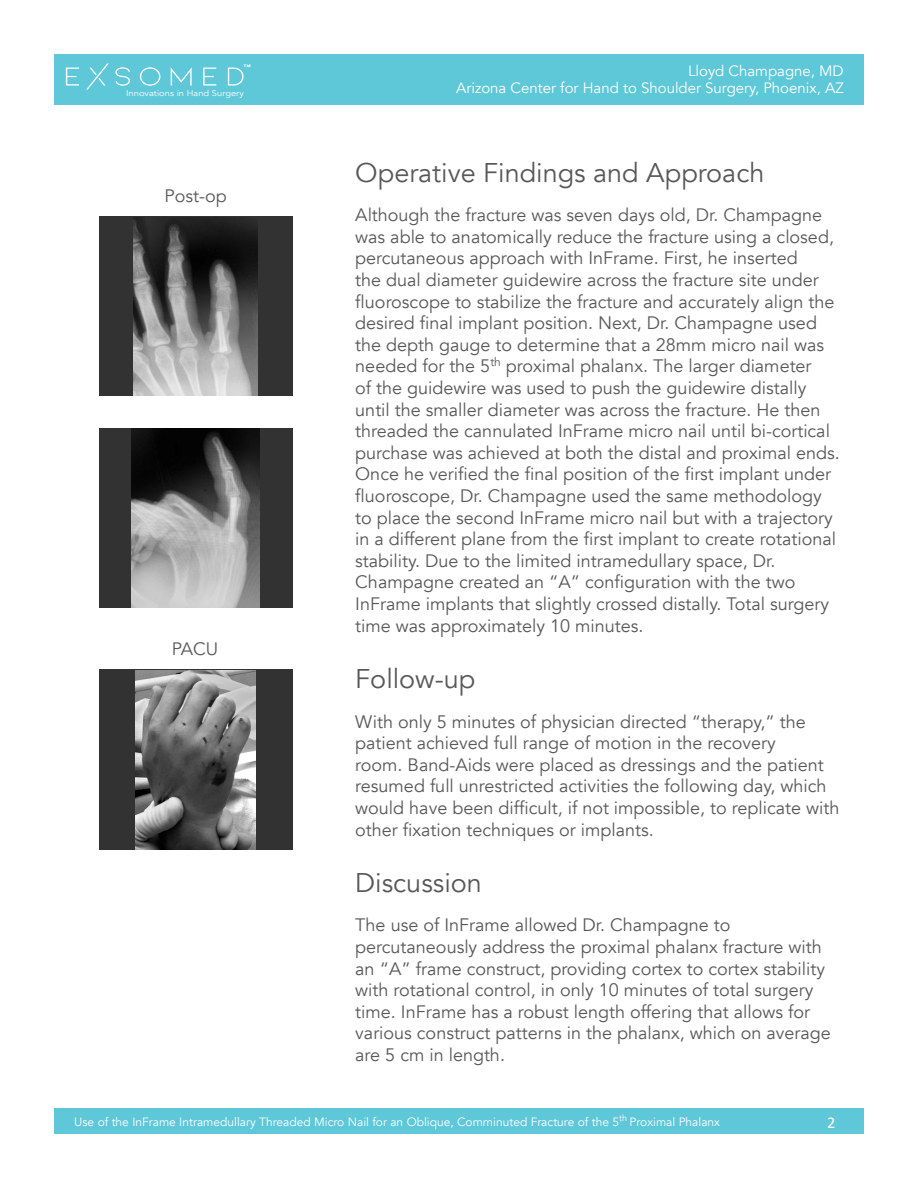
<style>
.page{position:relative;width:918px;height:1188px;background:#fff}
.page>*{position:absolute;margin:0;border:0;box-sizing:border-box;transform-origin:0 0}
.t1{font:27px "Avenir";color:#585858}
.t2{font:18px/21.6px "Avenir";color:#585858}
.Toc_heading{font:16.5px "Calibri";color:#fff}
.t3{font:15px "Avenir";color:#fff}
.t4{font:12px "Avenir";color:#fff}
.t5{font:8.25px "Avenir";color:#fff;scale:1.13 1}
.t6{font:800 6.45px "Avenir";color:#fff;scale:1.13 1}
</style>
<div class="page">
<div style="left:54px;top:54px;width:810px;height:51px;background:#5ec8d8"></div>
<div style="left:54px;top:1109px;width:810px;height:25px;background:#5ec8d8"></div>
<svg style="left:140px;top:67px;width:20px;height:19px"></svg>
<svg style="left:115px;top:67px;width:15px;height:19px"></svg>
<svg style="left:86px;top:64px;width:23px;height:26px"></svg>
<svg style="left:66px;top:68px;width:13px;height:18px"></svg>
<svg style="left:228px;top:68px;width:16px;height:18px"></svg>
<svg style="left:203px;top:68px;width:13px;height:18px"></svg>
<svg style="left:171px;top:67px;width:21px;height:19px"></svg>
<div style="left:99px;top:216px;width:193px;height:180px;background:#333233"></div>
<div style="left:99px;top:428px;width:193px;height:180px;background:#333233"></div>
<div style="left:99px;top:669px;width:193px;height:180px;background:#333233"></div>
<img style="left:135px;top:670px;width:121px;height:179px">
<img style="left:133px;top:218px;width:125px;height:177px">
<img style="left:131px;top:428px;width:129px;height:180px">
<p class="t6" style="left:244px;top:61px;width:8px">™</p>
<p class="t5" style="left:126px;top:89px;width:106px">Innovations in Hand Surgery</p>
<p class="t2" style="left:164px;top:185px;width:64px">Post-op</p>
<p class="t2" style="left:172px;top:638px;width:48px">PACU</p>
<p class="t3" style="left:688px;top:62px;width:157px">Lloyd Champagne, MD</p>
<p class="t3" style="left:456px;top:79px;width:389px">Arizona Center for Hand to Shoulder Surgery, Phoenix, AZ</p>
<p class="t1" style="left:355px;top:156px;width:411px">Operative Findings and Approach</p>
<p class="t2" style="left:355px;top:204px;width:486px">Although the fracture was seven days old, Dr. Champagne was able to anatomically reduce the fracture using a closed, percutaneous approach with InFrame. First, he inserted<br>the dual diameter guidewire across the fracture site under fluoroscope to stabilize the fracture and accurately align the desired final implant position. Next, Dr. Champagne used the depth gauge to determine that a 28mm micro nail was needed for the 5<sup>th</sup> proximal phalanx. The larger diameter<br>of the guidewire was used to push the guidewire distally until the smaller diameter was across the fracture. He then threaded the cannulated InFrame micro nail until bi-cortical purchase was achieved at both the distal and proximal ends.<br>Once he verified the final position of the first implant under fluoroscope, Dr. Champagne used the same methodology to place the second InFrame micro nail but with a trajectory in a different plane from the first implant to create rotational stability. Due to the limited intramedullary space, Dr.<br>Champagne created an “A” configuration with the two InFrame implants that slightly crossed distally. Total surgery time was approximately 10 minutes.</p>
<p class="t1" style="left:355px;top:662px;width:121px">Follow-up</p>
<p class="t2" style="left:355px;top:711px;width:486px">With only 5 minutes of physician directed “therapy,” the patient achieved full range of motion in the recovery<br>room. Band-Aids were placed as dressings and the patient resumed full unrestricted activities the following day, which would have been difficult, if not impossible, to replicate with other fixation techniques or implants.</p>
<p class="t1" style="left:355px;top:866px;width:128px">Discussion</p>
<p class="t2" style="left:355px;top:915px;width:477px">The use of InFrame allowed Dr. Champagne to percutaneously address the proximal phalanx fracture with an “A” frame construct, providing cortex to cortex stability with rotational control, in only 10 minutes of total surgery time. InFrame has a robust length offering that allows for various construct patterns in the phalanx, which on average are 5 cm in length.</p>
<p class="t4" style="left:74px;top:1115px;width:647px">Use of the InFrame Intramedullary Threaded Micro Nail for an Oblique, Comminuted Fracture of the 5<sup>th</sup> Proximal Phalanx</p>
<p class="Toc_heading" style="left:827px;top:1111px;width:10px">2</p>
</div>
